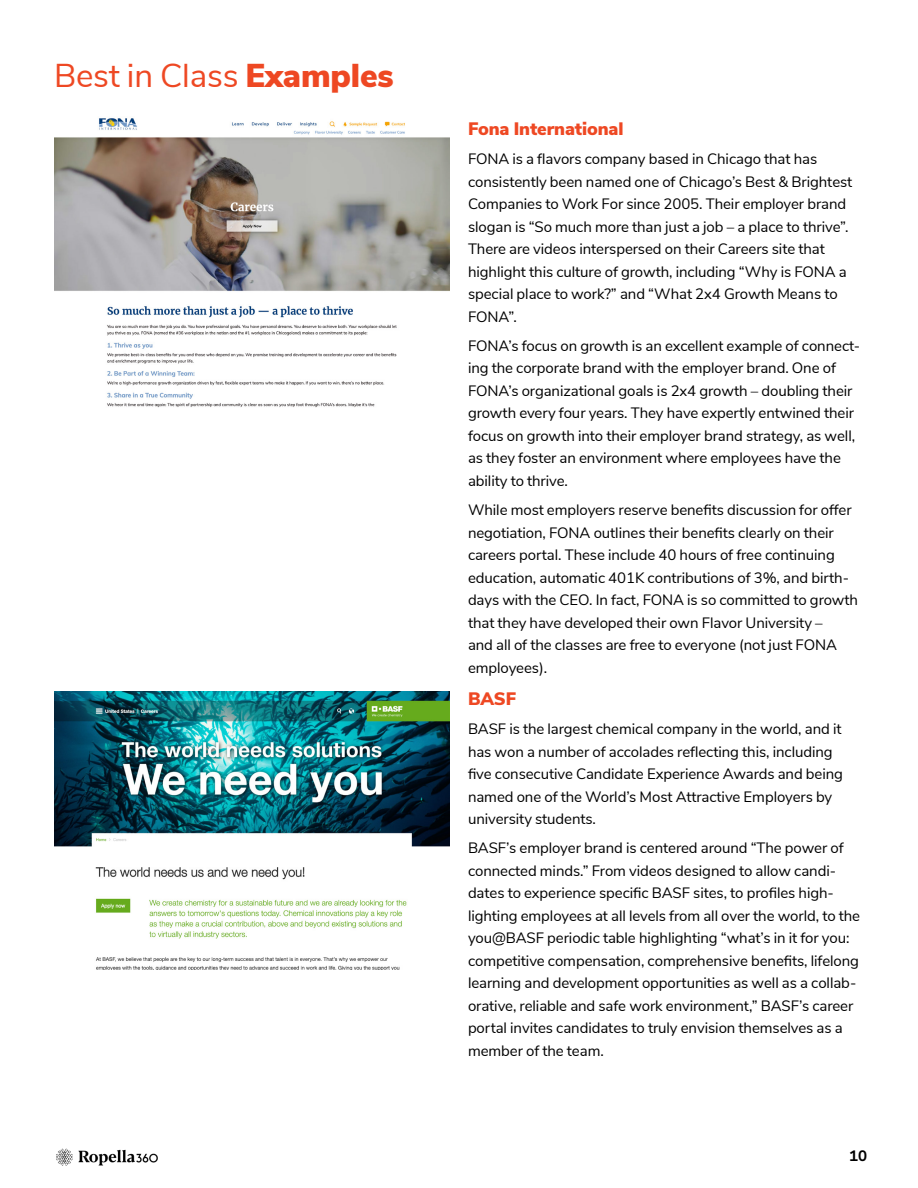
<style>
.page{position:relative;width:918px;height:1188px;background:#fff}
.page>*{position:absolute;margin:0;border:0;box-sizing:border-box;transform-origin:0 0}
.t1{font:33px "Nunito Sans";letter-spacing:-.005em;color:#ee4823}
.t2{font:900 18px "Nunito Sans";letter-spacing:-.005em;color:#ee4823}
.t3{font:15px/22.5px "Nunito Sans";letter-spacing:-.005em;color:#000}
.t4{font:700 15px "Nunito Sans 7 pt";color:#000}
.s1{font-weight:900}
</style>
<div class="page">
<img style="left:56px;top:1148px;width:102px;height:18px">
<img style="left:54px;top:118px;width:396px;height:289px">
<img style="left:54px;top:691px;width:396px;height:278px">
<h1 class="t1" style="left:54px;top:52px;width:341px">Best in Class <span class="s1">Examples</span></h1>
<p class="t2" style="left:468px;top:115px;width:157px">Fona International</p>
<p class="t3" style="left:468px;top:147px;width:386px">FONA is a flavors company based in Chicago that has consistently been named one of Chicago’s Best &amp; Brightest Companies to Work For since 2005. Their employer brand slogan is “So much more than just a job – a place to thrive”.<br>There are videos interspersed on their Careers site that highlight this culture of growth, including “Why is FONA a special place to work?” and “What 2x4 Growth Means to FONA”.</p>
<p class="t3" style="left:468px;top:333px;width:394px">FONA’s focus on growth is an excellent example of connect&shy;ing the corporate brand with the employer brand. One of FONA’s organizational goals is 2x4 growth – doubling their growth every four years. They have expertly entwined their focus on growth into their employer brand strategy, as well, as they foster an environment where employees have the ability to thrive.</p>
<p class="t3" style="left:468px;top:498px;width:392px">While most employers reserve benefits discussion for offer negotiation, FONA outlines their benefits clearly on their careers portal. These include 40 hours of free continuing education, automatic 401K contributions of 3%, and birth&shy;days with the CEO. In fact, FONA is so committed to growth that they have developed their own Flavor University –<br>and all of the classes are free to everyone (not just FONA employees).</p>
<p class="t2" style="left:468px;top:685px;width:50px">BASF</p>
<p class="t3" style="left:468px;top:717px;width:377px">BASF is the largest chemical company in the world, and it has won a number of accolades reflecting this, including five consecutive Candidate Experience Awards and being named one of the World’s Most Attractive Employers by university students.</p>
<p class="t3" style="left:468px;top:836px;width:394px">BASF’s employer brand is centered around “The power of connected minds.” From videos designed to allow candi&shy;dates to experience specific BASF sites, to profiles high&shy;lighting employees at all levels from all over the world, to the you@BASF periodic table highlighting “what’s in it for you: competitive compensation, comprehensive benefits, lifelong learning and development opportunities as well as a collab&shy;orative, reliable and safe work environment,” BASF’s career portal invites candidates to truly envision themselves as a member of the team.</p>
<p class="t4" style="left:849px;top:1145px;width:19px">10</p>
</div>
